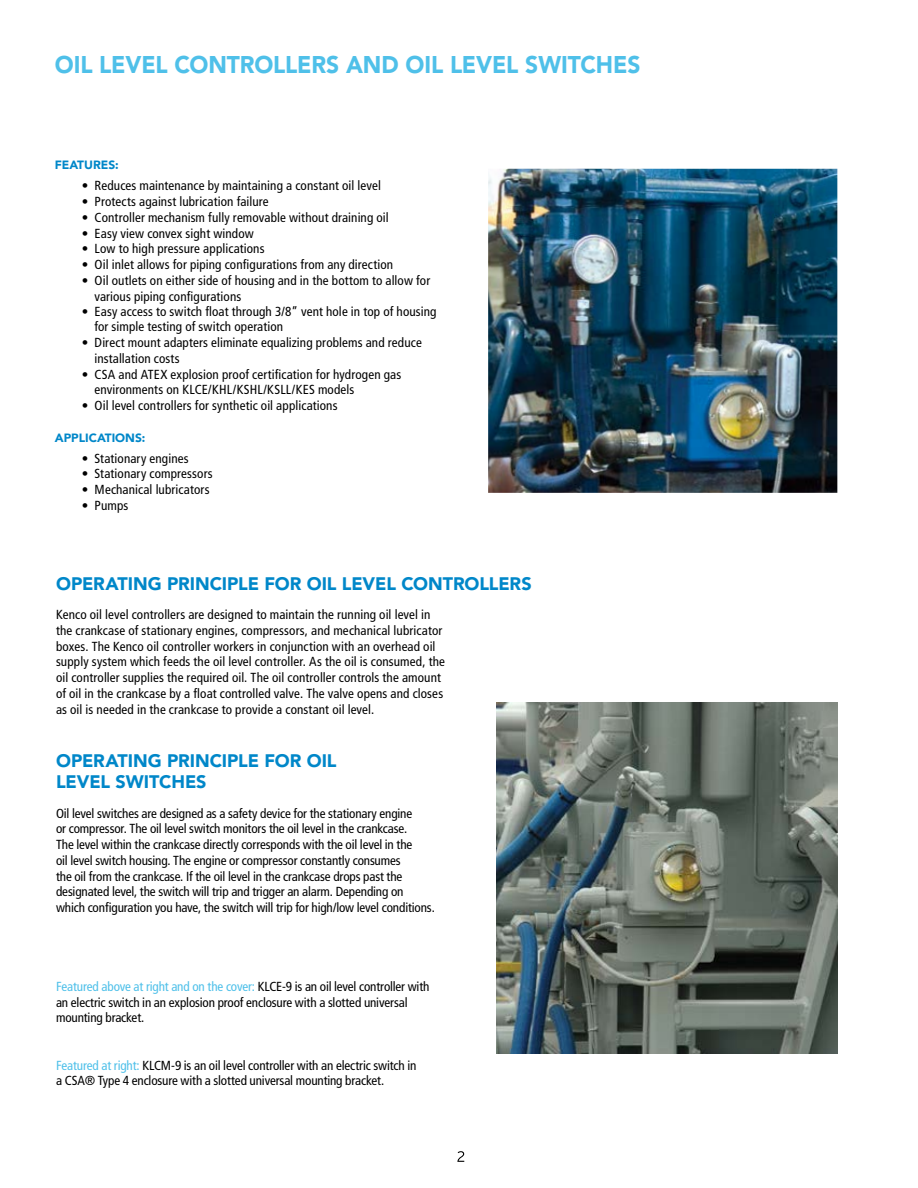
<style>
.page{position:relative;width:918px;height:1188px;background:#fff}
.page>*{position:absolute;margin:0;border:0;box-sizing:border-box;transform-origin:0 0}
.t1{font:900 24px "Avenir LT Std";letter-spacing:-.005em;color:#4fc0e9;scale:.95 1}
.t2{font:900 18px/21.6px "Avenir LT Std";letter-spacing:-.005em;color:#0087c9}
.t3{font:condensed 13.2px/15.8px "Frutiger LT Std";letter-spacing:.005em;color:#000}
.t4{font:900 12px "Avenir";color:#0087c9}
.s1{color:#4fc0e9}
</style>
<div class="page">
<svg style="left:457px;top:1151px;width:7px;height:11px"></svg>
<img style="left:488px;top:169px;width:349px;height:324px">
<img style="left:497px;top:703px;width:340px;height:350px">
<h1 class="t1" style="left:55px;top:50px;width:618px">OIL LEVEL CONTROLLERS AND OIL LEVEL SWITCHES</h1>
<p class="t4" style="left:55px;top:155px;width:66px">FEATURES:</p>
<p class="t3" style="left:82px;top:178px;width:301px">• Reduces maintenance by maintaining a constant oil level</p>
<p class="t3" style="left:82px;top:194px;width:188px">• Protects against lubrication failure</p>
<p class="t3" style="left:82px;top:210px;width:309px">• Controller mechanism fully removable without draining oil</p>
<p class="t3" style="left:82px;top:225px;width:174px">• Easy view convex sight window</p>
<p class="t3" style="left:82px;top:241px;width:184px">• Low to high pressure applications</p>
<p class="t3" style="left:82px;top:257px;width:313px">• Oil inlet allows for piping configurations from any direction</p>
<p class="t3" style="left:94px;top:273px;width:337px;text-indent:-13px">• Oil outlets on either side of housing and in the bottom to allow for various piping configurations</p>
<p class="t3" style="left:94px;top:304px;width:344px;line-height:15px;text-indent:-13px">• Easy access to switch float through 3/8” vent hole in top of housing for simple testing of switch operation</p>
<p class="t3" style="left:94px;top:335px;width:329px;text-indent:-13px">• Direct mount adapters eliminate equalizing problems and reduce installation costs</p>
<p class="t3" style="left:94px;top:366px;width:308px;text-indent:-13px">• CSA and ATEX explosion proof certification for hydrogen gas environments on KLCE/KHL/KSHL/KSLL/KES models</p>
<p class="t3" style="left:82px;top:398px;width:257px">• Oil level controllers for synthetic oil applications</p>
<p class="t4" style="left:55px;top:427px;width:92px">APPLICATIONS:</p>
<p class="t3" style="left:82px;top:450px;width:108px">• Stationary engines</p>
<p class="t3" style="left:82px;top:466px;width:133px">• Stationary compressors</p>
<p class="t3" style="left:82px;top:482px;width:129px">• Mechanical lubricators</p>
<p class="t3" style="left:82px;top:498px;width:48px">• Pumps</p>
<h2 class="t2" style="left:56px;top:573px;width:477px">OPERATING PRINCIPLE FOR OIL LEVEL CONTROLLERS</h2>
<p class="t3" style="left:56px;top:607px;width:391px">Kenco oil level controllers are designed to maintain the running oil level in the crankcase of stationary engines, compressors, and mechanical lubricator boxes. The Kenco oil controller workers in conjunction with an overhead oil supply system which feeds the oil level controller. As the oil is consumed, the oil controller supplies the required oil. The oil controller controls the amount of oil in the crankcase by a float controlled valve. The valve opens and closes as oil is needed in the crankcase to provide a constant oil level.</p>
<h2 class="t2" style="left:56px;top:750px;width:282px">OPERATING PRINCIPLE FOR OIL<br>LEVEL SWITCHES</h2>
<p class="t3" style="left:56px;top:805px;width:380px">Oil level switches are designed as a safety device for the stationary engine<br>or compressor. The oil level switch monitors the oil level in the crankcase.<br>The level within the crankcase directly corresponds with the oil level in the<br>oil level switch housing. The engine or compressor constantly consumes<br>the oil from the crankcase. If the oil level in the crankcase drops past the designated level, the switch will trip and trigger an alarm. Depending on which configuration you have, the switch will trip for high/low level conditions.</p>
<p class="t3" style="left:56px;top:979px;width:375px"><span class="s1">Featured above at right and on the cover:</span> KLCE-9 is an oil level controller with an electric switch in an explosion proof enclosure with a slotted universal mounting bracket.</p>
<p class="t3" style="left:56px;top:1057px;width:362px"><span class="s1">Featured at right:</span> KLCM-9 is an oil level controller with an electric switch in a CSA® Type 4 enclosure with a slotted universal mounting bracket.</p>
</div>
